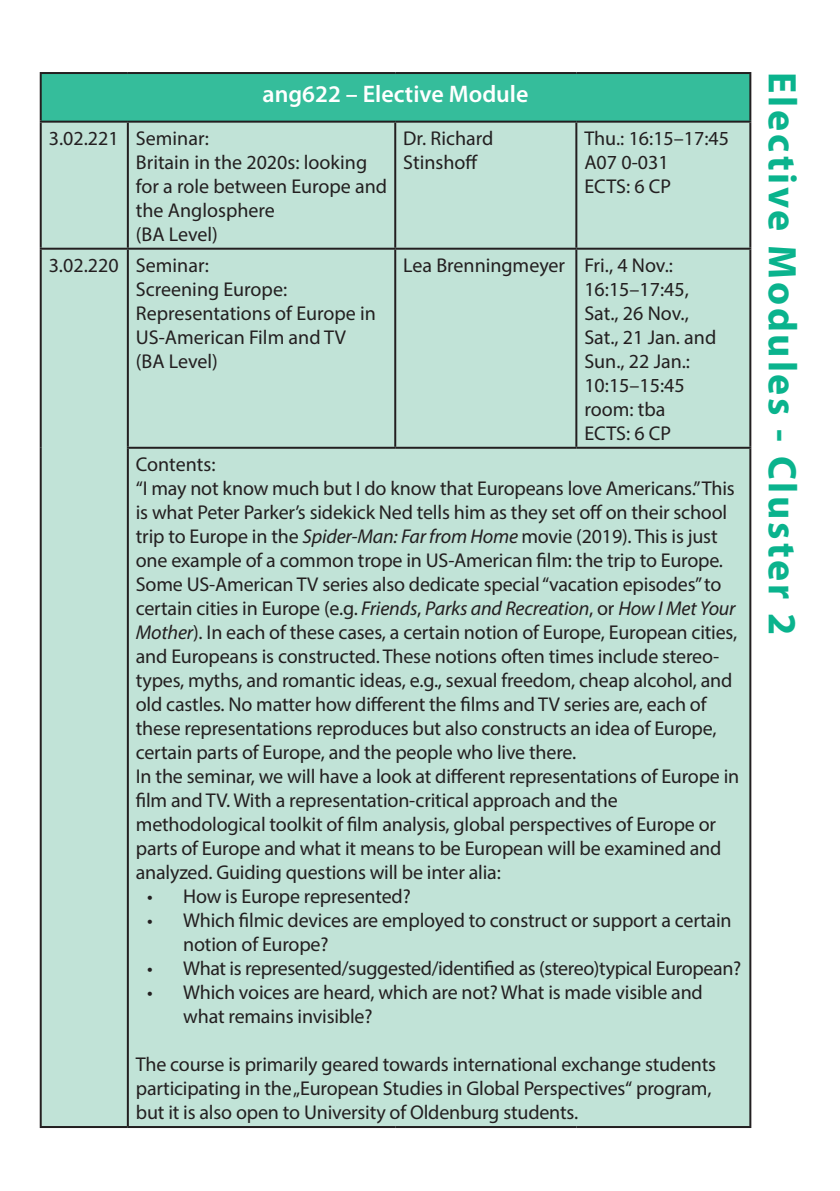
<style>
.page{position:relative;width:840px;height:1191px;background:#fff}
.page>*{position:absolute;margin:0;border:0;box-sizing:border-box;transform-origin:0 0}
.t1{font:700 40px "Myriad Pro";letter-spacing:.07em;color:#0ab38d}
.t2{font:600 24px "Myriad Pro";color:#fff}
.t3{font:20px/24px "Myriad Pro";letter-spacing:-.01em;color:#231f20}
.s1{font-style:italic}
</style>
<div class="page">
<div style="left:41px;top:73px;width:709px;height:49px;background:#35bd9b"></div>
<div style="left:42px;top:123px;width:707px;height:1003px;background:#c1e3d7"></div>
<hr style="left:40px;top:72px;width:88px;height:2px;background:#231f20">
<hr style="left:40px;top:74px;width:2px;height:47px;background:#231f20">
<hr style="left:128px;top:72px;width:267px;height:2px;background:#231f20">
<hr style="left:395px;top:72px;width:181px;height:2px;background:#231f20">
<hr style="left:576px;top:72px;width:175px;height:2px;background:#231f20">
<hr style="left:749px;top:74px;width:2px;height:47px;background:#231f20">
<hr style="left:40px;top:121px;width:88px;height:2px;background:#231f20">
<hr style="left:40px;top:123px;width:2px;height:125px;background:#231f20">
<hr style="left:128px;top:121px;width:267px;height:2px;background:#231f20">
<hr style="left:127px;top:123px;width:2px;height:125px;background:#231f20">
<hr style="left:395px;top:121px;width:181px;height:2px;background:#231f20">
<hr style="left:394px;top:123px;width:2px;height:125px;background:#231f20">
<hr style="left:576px;top:121px;width:175px;height:2px;background:#231f20">
<hr style="left:575px;top:123px;width:2px;height:125px;background:#231f20">
<hr style="left:749px;top:123px;width:2px;height:125px;background:#231f20">
<hr style="left:40px;top:248px;width:88px;height:2px;background:#231f20">
<hr style="left:40px;top:250px;width:2px;height:198px;background:#231f20">
<hr style="left:128px;top:248px;width:267px;height:2px;background:#231f20">
<hr style="left:127px;top:250px;width:2px;height:197px;background:#231f20">
<hr style="left:395px;top:248px;width:181px;height:2px;background:#231f20">
<hr style="left:394px;top:250px;width:2px;height:197px;background:#231f20">
<hr style="left:576px;top:248px;width:175px;height:2px;background:#231f20">
<hr style="left:575px;top:250px;width:2px;height:197px;background:#231f20">
<hr style="left:749px;top:250px;width:2px;height:197px;background:#231f20">
<hr style="left:40px;top:448px;width:2px;height:678px;background:#231f20">
<hr style="left:127px;top:447px;width:268px;height:2px;background:#231f20">
<hr style="left:127px;top:449px;width:2px;height:677px;background:#231f20">
<hr style="left:395px;top:447px;width:181px;height:2px;background:#231f20">
<hr style="left:576px;top:447px;width:175px;height:2px;background:#231f20">
<hr style="left:749px;top:449px;width:2px;height:677px;background:#231f20">
<hr style="left:40px;top:1126px;width:88px;height:2px;background:#231f20">
<hr style="left:128px;top:1126px;width:267px;height:2px;background:#231f20">
<hr style="left:395px;top:1126px;width:181px;height:2px;background:#231f20">
<hr style="left:576px;top:1126px;width:175px;height:2px;background:#231f20">
<p class="t2" style="left:262px;top:79px;width:267px">ang622 – Elective Module</p>
<p class="t3" style="left:136px;top:126px;width:253px;text-indent:-87px">3.02.221 Seminar:<br>Britain in the 2020s: looking for a role between Europe and the Anglosphere<br>(BA Level)</p>
<p class="t3" style="left:403px;top:126px;width:92px">Dr. Richard<br>Stinshoff</p>
<p class="t3" style="left:584px;top:126px;width:146px">Thu.: 16:15–17:45<br>A07 0-031<br>ECTS: 6 CP</p>
<p class="t3" style="left:136px;top:253px;width:241px;text-indent:-87px">3.02.220 Seminar:<br>Screening Europe:<br>Representations of Europe in<br>US-American Film and TV (BA Level)</p>
<p class="t3" style="left:584px;top:253px;width:133px;text-indent:-181px">Lea Brenningmeyer Fri., 4 Nov.:<br>16:15–17:45,<br>Sat., 26 Nov.,<br>Sat., 21 Jan. and<br>Sun., 22 Jan.:<br>10:15–15:45 room: tba<br>ECTS: 6 CP</p>
<p class="t3" style="left:136px;top:452px;width:604px">Contents:<br>“I may not know much but I do know that Europeans love Americans.” This is what Peter Parker’s sidekick Ned tells him as they set off on their school trip to Europe in the <span class="s1">Spider-Man: Far from Home</span> movie (2019). This is just one example of a common trope in US-American film: the trip to Europe.<br>Some US-American TV series also dedicate special “vacation episodes” to certain cities in Europe (e.g. <span class="s1">Friends</span>, <span class="s1">Parks and Recreation</span>, or <span class="s1">How I Met Your Mother</span>). In each of these cases, a certain notion of Europe, European cities, and Europeans is constructed. These notions often times include stereo&shy;types, myths, and romantic ideas, e.g., sexual freedom, cheap alcohol, and old castles. No matter how different the films and TV series are, each of these representations reproduces but also constructs an idea of Europe, certain parts of Europe, and the people who live there.<br>In the seminar, we will have a look at different representations of Europe in film and TV. With a representation-critical approach and the methodological toolkit of film analysis, global perspectives of Europe or parts of Europe and what it means to be European will be examined and analyzed. Guiding questions will be inter alia:</p>
<p class="t3" style="left:147px;top:884px;width:265px">• How is Europe represented?</p>
<p class="t3" style="left:183px;top:908px;width:549px;text-indent:-36px">• Which filmic devices are employed to construct or support a certain notion of Europe?</p>
<p class="t3" style="left:147px;top:956px;width:595px">• What is represented/suggested/identified as (stereo)typical European?</p>
<p class="t3" style="left:183px;top:980px;width:521px;text-indent:-36px">• Which voices are heard, which are not? What is made visible and what remains invisible?</p>
<p class="t3" style="left:136px;top:1052px;width:581px">The course is primarily geared towards international exchange students participating in the „European Studies in Global Perspectives“ program, but it is also open to University of Oldenburg students.</p>
<h1 class="t1" style="left:808px;top:72px;width:564px;rotate:90deg">Elective Modules - Cluster 2</h1>
</div>
